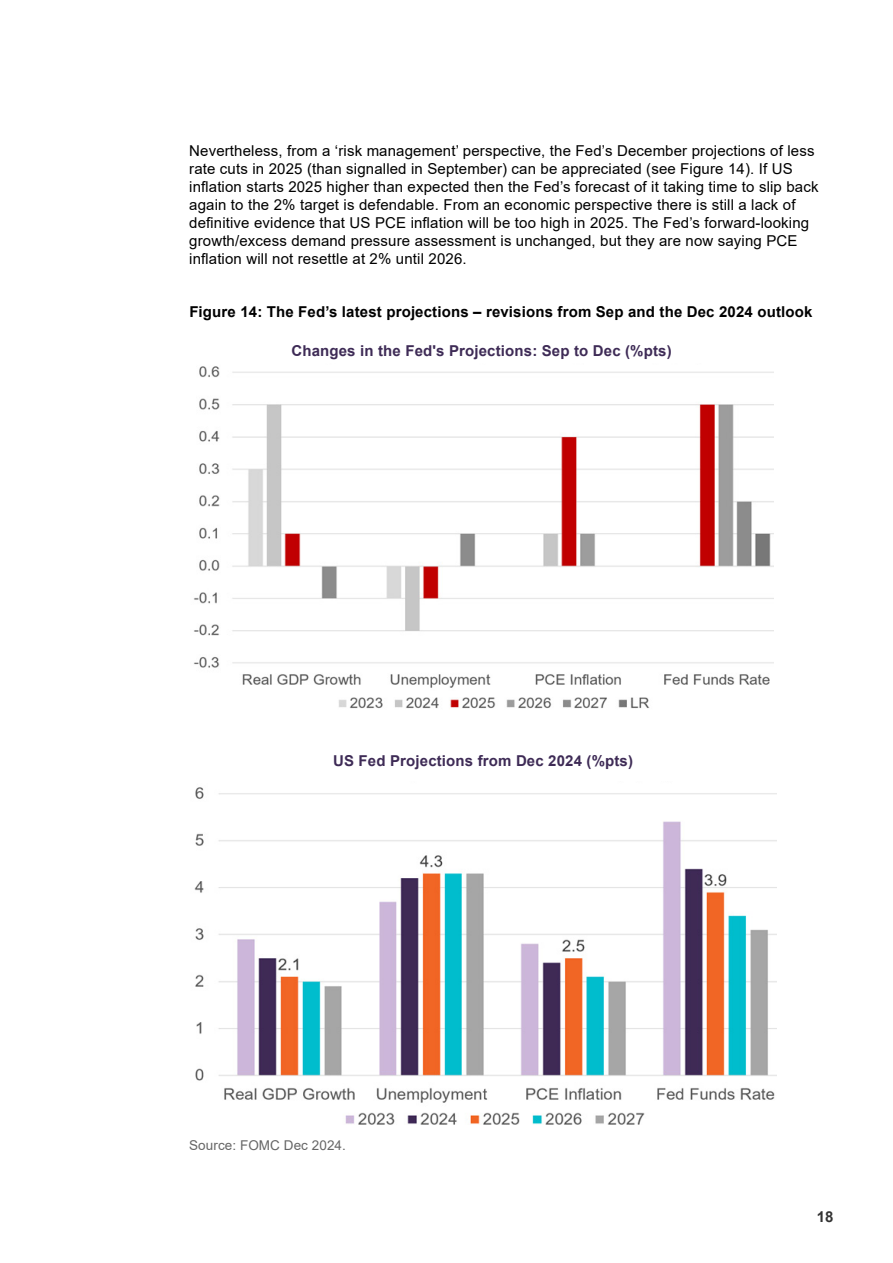
<style>
.page{position:relative;width:893px;height:1263px;background:#fff}
.page>*{position:absolute;margin:0;border:0;box-sizing:border-box;transform-origin:0 0}
.t1{font:15px/18px "Arial";letter-spacing:.01em;color:#000}
.t2{font:700 15px "Arial";letter-spacing:.01em;color:#3e2b56}
.t3{font:700 15px "Arial";letter-spacing:.01em;color:#000}
.t4{font:700 15px "Arial";color:#333}
.t5{font:13.5px "Arial";letter-spacing:.005em;color:#666}
</style>
<div class="page">
<img style="left:194px;top:366px;width:580px;height:343px">
<img style="left:194px;top:787px;width:583px;height:338px">
<p class="t1" style="left:189px;top:141px;width:631px">Nevertheless, from a ‘risk management’ perspective, the Fed’s December projections of less rate cuts in 2025 (than signalled in September) can be appreciated (see Figure 14). If US inflation starts 2025 higher than expected then the Fed’s forecast of it taking time to slip back again to the 2% target is defendable. From an economic perspective there is still a lack of definitive evidence that US PCE inflation will be too high in 2025. The Fed’s forward-looking growth/excess demand pressure assessment is unchanged, but they are now saying PCE inflation will not resettle at 2% until 2026.</p>
<p class="t3" style="left:189px;top:301px;width:625px">Figure 14: The Fed’s latest projections – revisions from Sep and the Dec 2024 outlook</p>
<p class="t2" style="left:291px;top:340px;width:382px">Changes in the Fed's Projections: Sep to Dec (%pts)</p>
<p class="t2" style="left:333px;top:750px;width:301px">US Fed Projections from Dec 2024 (%pts)</p>
<p class="t5" style="left:189px;top:1136px;width:158px">Source: FOMC Dec 2024.</p>
<p class="t4" style="left:817px;top:1206px;width:18px">18</p>
</div>
